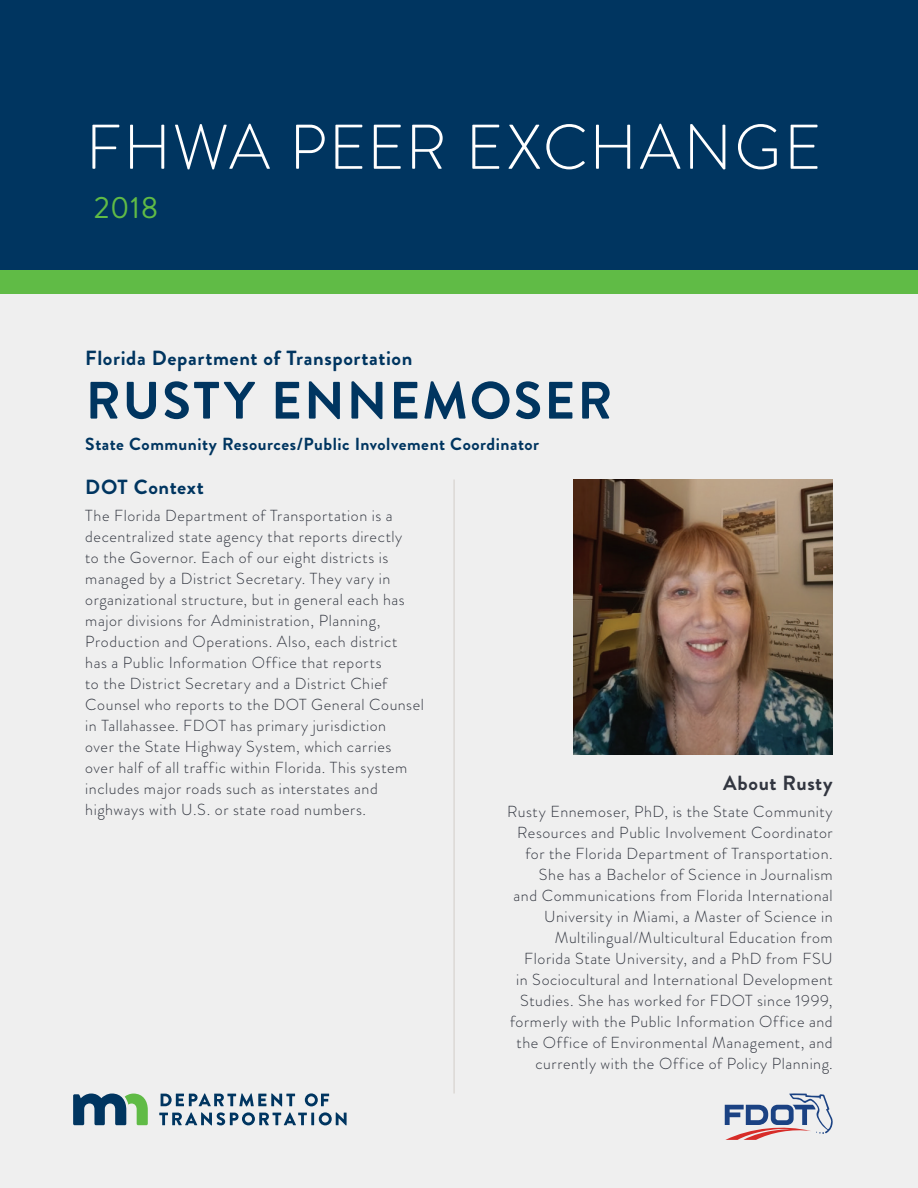
<style>
.page{position:relative;width:918px;height:1188px;background:#fff}
.page>*{position:absolute;margin:0;border:0;box-sizing:border-box;transform-origin:0 0}
.t1{font:300 63px "Brandon Grotesque";letter-spacing:.025em;color:#fff}
.t2{font:700 52.5px "Brandon Grotesque";letter-spacing:.04em;color:#003560}
.t3{font:30.75px "Brandon Grotesque";color:#60bb46}
.t4{font:700 20.4px "Brandon Grotesque";letter-spacing:.03em;color:#003560}
.t5{font:700 20.4px "Brandon Grotesque";letter-spacing:.03em;color:#323640}
.t6{font:700 17.4px "Brandon Grotesque";letter-spacing:.03em;color:#003560}
.t7{font:300 15.9px/21px "Brandon Grotesque";letter-spacing:.035em;color:#323640}
</style>
<div class="page">
<div style="left:0;top:282px;width:918px;height:906px;background:#efefef"></div>
<div style="left:0;top:0;width:918px;height:282px;background:#003560"></div>
<div style="left:0;top:270px;width:918px;height:24px;background:#60bb46"></div>
<hr style="left:453px;top:480px;width:2px;height:614px;background:#dcd8d5">
<svg style="left:73px;top:1094px;width:75px;height:31px"></svg>
<svg style="left:161px;top:1094px;width:134px;height:12px"></svg>
<svg style="left:305px;top:1094px;width:24px;height:12px"></svg>
<svg style="left:159px;top:1112px;width:188px;height:13px"></svg>
<img style="left:574px;top:480px;width:259px;height:275px">
<svg style="left:725px;top:1093px;width:108px;height:47px"></svg>
<h1 class="t1" style="left:86px;top:104px;width:737px">FHWA PEER EXCHANGE</h1>
<h3 class="t3" style="left:94px;top:186px;width:66px">2018</h3>
<p class="t4" style="left:85px;top:343px;width:329px">Florida Department of Transportation</p>
<h2 class="t2" style="left:86px;top:364px;width:528px">RUSTY ENNEMOSER</h2>
<p class="t6" style="left:85px;top:432px;width:455px">State Community Resources/Public Involvement Coordinator</p>
<p class="t4" style="left:85px;top:473px;width:120px">DOT Context</p>
<p class="t7" style="left:85px;top:505px;width:340px">The Florida Department of Transportation is a decentralized state agency that reports directly<br>to the Governor. Each of our eight districts is managed by a District Secretary. They vary in organizational structure, but in general each has major divisions for Administration, Planning, Production and Operations. Also, each district<br>has a Public Information Office that reports<br>to the District Secretary and a District Chief Counsel who reports to the DOT General Counsel in Tallahassee. FDOT has primary jurisdiction<br>over the State Highway System, which carries over half of all traffic within Florida. This system includes major roads such as interstates and highways with U.S. or state road numbers.</p>
<p class="t5" style="left:723px;top:769px;width:111px">About Rusty</p>
<p class="t7" style="left:507px;top:801px;width:327px;text-align:right">Rusty Ennemoser, PhD, is the State Community Resources and Public Involvement Coordinator for the Florida Department of Transportation.<br>She has a Bachelor of Science in Journalism<br>and Communications from Florida International University in Miami, a Master of Science in Multilingual/Multicultural Education from Florida State University, and a PhD from FSU<br>in Sociocultural and International Development Studies. She has worked for FDOT since 1999, formerly with the Public Information Office and the Office of Environmental Management, and currently with the Office of Policy Planning.</p>
</div>
